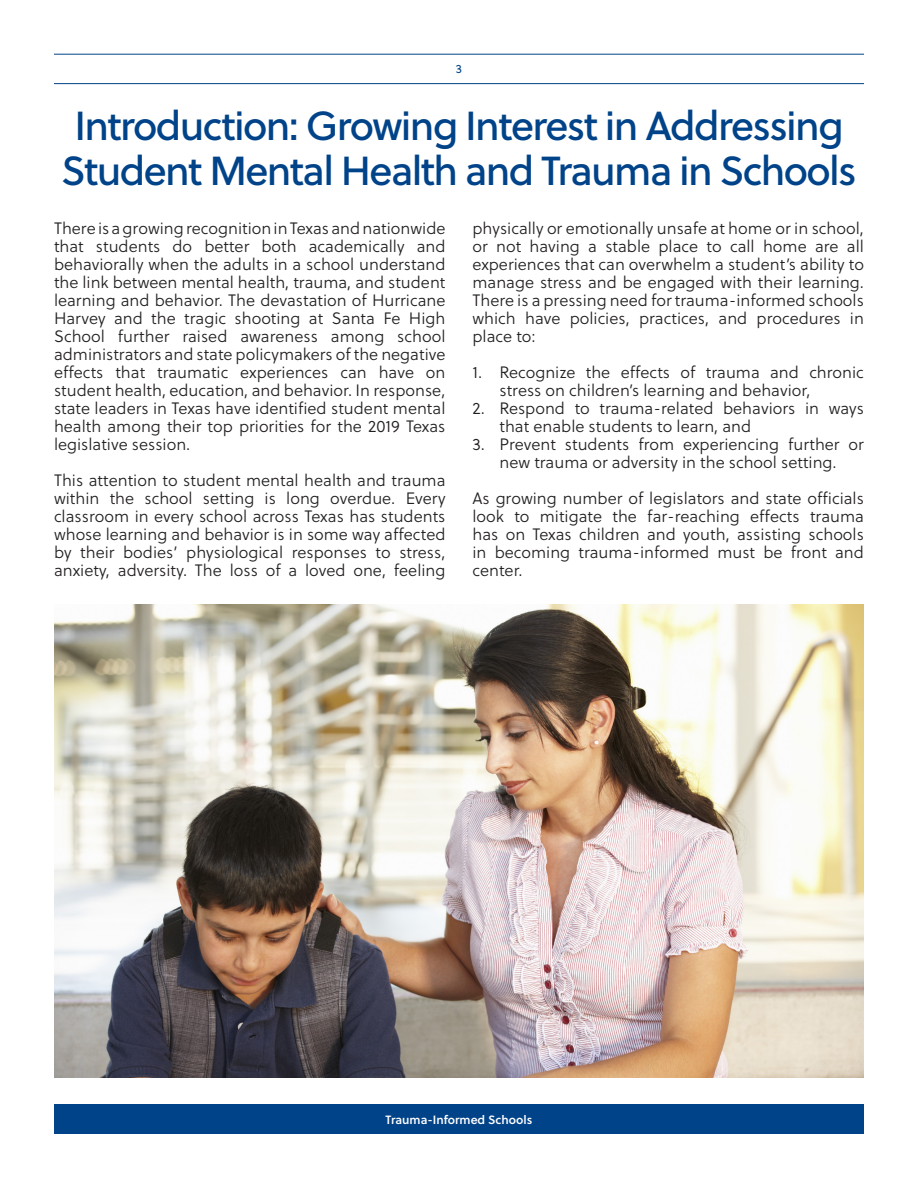
<style>
.page{position:relative;width:918px;height:1188px;background:#fff}
.page>*{position:absolute;margin:0;border:0;box-sizing:border-box;transform-origin:0 0}
.t1{font:40.5px/45px "Soleil";letter-spacing:-.04em;color:#004389;text-align:center}
.Normal_Text{font:300 16.5px/18px "Soleil";color:#231f20;text-align:justify}
.t2{font:600 12px "Soleil";color:#fff}
.t3{font:12px "Soleil";color:#004389}
</style>
<div class="page">
<div style="left:54px;top:1104px;width:810px;height:30px;background:#004389"></div>
<hr style="left:54px;top:54px;width:810px;height:1px;background:#004389">
<hr style="left:54px;top:83px;width:810px;height:1px;background:#004389">
<img style="left:54px;top:605px;width:810px;height:473px">
<p class="t3" style="left:456px;top:60px;width:8px">3</p>
<h1 class="t1" style="left:61px;top:102px;width:797px">Introduction: Growing Interest in Addressing<br>Student Mental Health and Trauma in Schools</h1>
<p class="Normal_Text" style="left:54px;top:219px;width:393px">There is a growing recognition in Texas and nationwide that students do better both academically and behaviorally when the adults in a school understand the link between mental health, trauma, and student learning and behavior. The devastation of Hurricane Harvey and the tragic shooting at Santa Fe High School further raised awareness among school administrators and state policymakers of the negative effects that traumatic experiences can have on student health, education, and behavior. In response, state leaders in Texas have identified student mental health among their top priorities for the 2019 Texas legislative session.</p>
<p class="Normal_Text" style="left:54px;top:471px;width:393px">This attention to student mental health and trauma within the school setting is long overdue. Every classroom in every school across Texas has students whose learning and behavior is in some way affected by their bodies’ physiological responses to stress, anxiety, adversity. The loss of a loved one, feeling</p>
<p class="Normal_Text" style="left:472px;top:219px;width:393px">physically or emotionally unsafe at home or in school, or not having a stable place to call home are all experiences that can overwhelm a student’s ability to manage stress and be engaged with their learning.<br>There is a pressing need for trauma-informed schools which have policies, practices, and procedures in place to:</p>
<p class="Normal_Text" style="left:500px;top:363px;width:366px;text-indent:-27px">1. Recognize the effects of trauma and chronic stress on children’s learning and behavior,</p>
<p class="Normal_Text" style="left:500px;top:399px;width:366px;text-indent:-27px">2. Respond to trauma-related behaviors in ways that enable students to learn, and</p>
<p class="Normal_Text" style="left:472px;top:435px;width:393px;text-align:center">3. Prevent students from experiencing further or new trauma or adversity in the school setting.</p>
<p class="Normal_Text" style="left:472px;top:489px;width:393px">As growing number of legislators and state officials look to mitigate the far-reaching effects trauma has on Texas children and youth, assisting schools in becoming trauma-informed must be front and center.</p>
<p class="t2" style="left:386px;top:1110px;width:148px">Trauma-Informed Schools</p>
</div>
